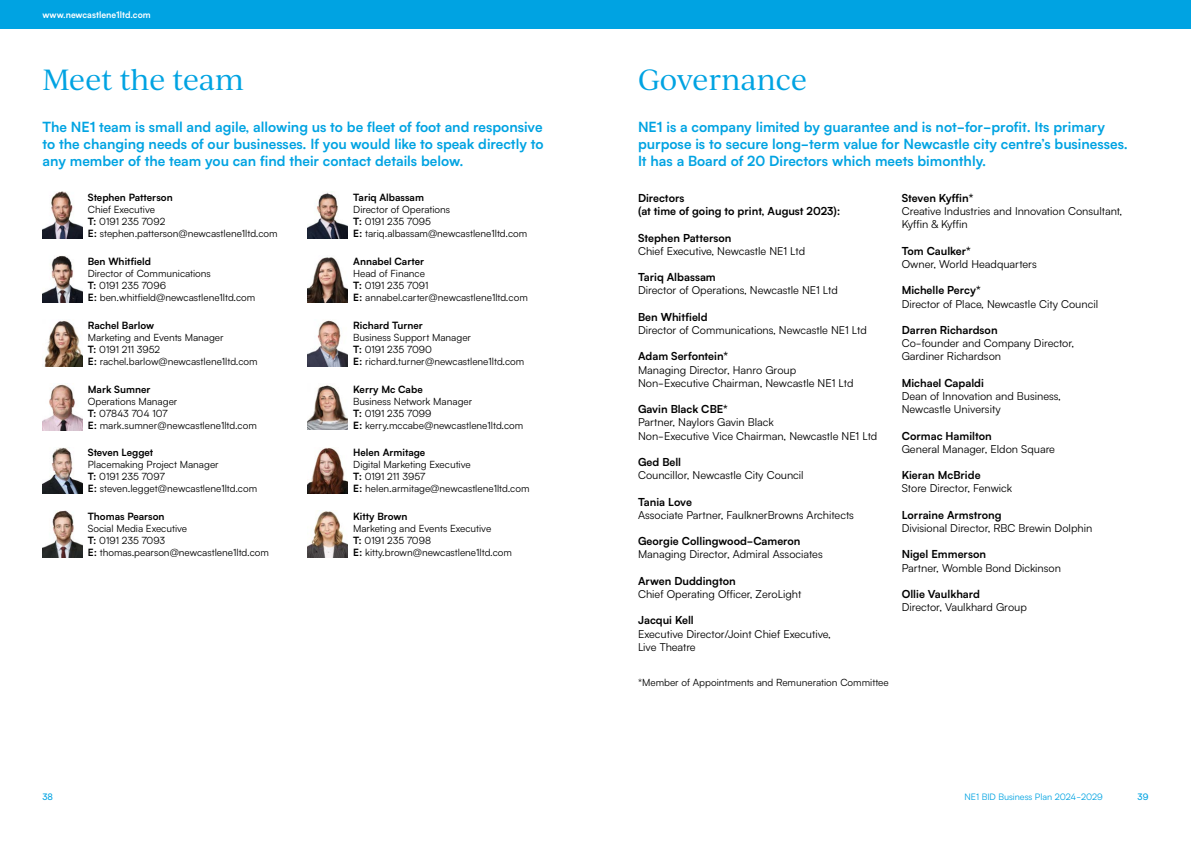
<style>
.page{position:relative;width:1191px;height:842px;background:#fff}
.page>*{position:absolute;margin:0;border:0;box-sizing:border-box;transform-origin:0 0}
.t1{font:28px "Ivy Journal";letter-spacing:-.01em;color:#00a3e2}
.t2{font:700 14px/16.8px "Satoshi";color:#00a3e2;text-align:justify}
.t3{font:11px/13.2px "Satoshi";color:#000}
.t4{font:700 11px/13.2px "Satoshi";color:#000}
.t5{font:10px/12px "Satoshi";color:#000}
.t6{font:700 10px "Satoshi";color:#000}
.t7{font:9px "Satoshi";color:#00a3e2}
.t8{font:700 9px "Satoshi";color:#fff}
.t9{font:500 9px "Satoshi";color:#00a3e2}
.s1{font-weight:700}
</style>
<div class="page">
<img style="left:43px;top:192px;width:39px;height:46px">
<img style="left:44px;top:321px;width:38px;height:45px">
<img style="left:308px;top:511px;width:39px;height:46px">
<img style="left:43px;top:256px;width:39px;height:46px">
<img style="left:43px;top:384px;width:39px;height:46px">
<img style="left:43px;top:510px;width:39px;height:47px">
<img style="left:43px;top:447px;width:39px;height:47px">
<img style="left:308px;top:192px;width:39px;height:46px">
<img style="left:308px;top:320px;width:39px;height:46px">
<img style="left:308px;top:448px;width:39px;height:46px">
<img style="left:308px;top:257px;width:39px;height:45px">
<img style="left:308px;top:385px;width:39px;height:45px">
<div style="left:0;top:0;width:1191px;height:28px;background:#00a3e2"></div>
<p class="t8" style="left:43px;top:8px;width:110px">www.newcastlene1ltd.com</p>
<h1 class="t1" style="left:43px;top:60px;width:203px">Meet the team</h1>
<h1 class="t1" style="left:638px;top:60px;width:170px">Governance</h1>
<h2 class="t2" style="left:43px;top:118px;width:502px">The NE1 team is small and agile, allowing us to be fleet of foot and responsive to the changing needs of our businesses. If you would like to speak directly to any member of the team you can find their contact details below.</h2>
<p class="t6" style="left:88px;top:190px;width:86px">Stephen Patterson</p>
<p class="t5" style="left:88px;top:203px;width:191px">Chief Executive<br><span class="s1">T:</span> 0191 235 7092<br><span class="s1">E:</span> stephen.patterson@newcastlene1ltd.com</p>
<p class="t6" style="left:88px;top:254px;width:65px">Ben Whitfield</p>
<p class="t5" style="left:88px;top:267px;width:169px">Director of Communications<br><span class="s1">T:</span> 0191 235 7096<br><span class="s1">E:</span> ben.whitfield@newcastlene1ltd.com</p>
<p class="t6" style="left:88px;top:318px;width:68px">Rachel Barlow</p>
<p class="t5" style="left:88px;top:331px;width:171px">Marketing and Events Manager<br><span class="s1">T:</span> 0191 211 3952<br><span class="s1">E:</span> rachel.barlow@newcastlene1ltd.com</p>
<p class="t6" style="left:88px;top:382px;width:64px">Mark Sumner</p>
<p class="t5" style="left:88px;top:395px;width:171px">Operations Manager<br><span class="s1">T:</span> 07843 704 107<br><span class="s1">E:</span> mark.sumner@newcastlene1ltd.com</p>
<p class="t6" style="left:88px;top:445px;width:67px">Steven Legget</p>
<p class="t5" style="left:88px;top:458px;width:171px">Placemaking Project Manager<br><span class="s1">T:</span> 0191 235 7097<br><span class="s1">E:</span> steven.legget@newcastlene1ltd.com</p>
<p class="t6" style="left:88px;top:509px;width:78px">Thomas Pearson</p>
<p class="t5" style="left:88px;top:522px;width:183px">Social Media Executive<br><span class="s1">T:</span> 0191 235 7093<br><span class="s1">E:</span> thomas.pearson@newcastlene1ltd.com</p>
<p class="t6" style="left:353px;top:190px;width:72px">Tariq Albassam</p>
<p class="t5" style="left:353px;top:203px;width:175px">Director of Operations<br><span class="s1">T:</span> 0191 235 7095<br><span class="s1">E:</span> tariq.albassam@newcastlene1ltd.com</p>
<p class="t6" style="left:353px;top:254px;width:73px">Annabel Carter</p>
<p class="t5" style="left:353px;top:267px;width:176px">Head of Finance<br><span class="s1">T:</span> 0191 235 7091<br><span class="s1">E:</span> annabel.carter@newcastlene1ltd.com</p>
<p class="t6" style="left:353px;top:318px;width:71px">Richard Turner</p>
<p class="t5" style="left:353px;top:331px;width:173px">Business Support Manager<br><span class="s1">T:</span> 0191 235 7090<br><span class="s1">E:</span> richard.turner@newcastlene1ltd.com</p>
<p class="t6" style="left:353px;top:382px;width:71px">Kerry Mc Cabe</p>
<p class="t5" style="left:353px;top:395px;width:172px">Business Network Manager<br><span class="s1">T:</span> 0191 235 7099<br><span class="s1">E:</span> kerry.mccabe@newcastlene1ltd.com</p>
<p class="t6" style="left:353px;top:445px;width:74px">Helen Armitage</p>
<p class="t5" style="left:353px;top:458px;width:178px">Digital Marketing Executive<br><span class="s1">T:</span> 0191 211 3957<br><span class="s1">E:</span> helen.armitage@newcastlene1ltd.com</p>
<p class="t6" style="left:353px;top:509px;width:56px">Kitty Brown</p>
<p class="t5" style="left:353px;top:522px;width:160px">Marketing and Events Executive<br><span class="s1">T:</span> 0191 235 7098<br><span class="s1">E:</span> kitty.brown@newcastlene1ltd.com</p>
<h2 class="t2" style="left:638px;top:118px;width:491px;text-align:left">NE1 is a company limited by guarantee and is not-for-profit. Its primary purpose is to secure long-term value for Newcastle city centre’s businesses.<br>It has a Board of 20 Directors which meets bimonthly.</h2>
<p class="t4" style="left:638px;top:191px;width:204px">Directors<br>(at time of going to print, August 2023):</p>
<p class="t4" style="left:638px;top:230px;width:95px">Stephen Patterson</p>
<p class="t3" style="left:638px;top:244px;width:169px">Chief Executive, Newcastle NE1 Ltd</p>
<p class="t4" style="left:638px;top:270px;width:79px">Tariq Albassam</p>
<p class="t3" style="left:638px;top:283px;width:201px">Director of Operations, Newcastle NE1 Ltd</p>
<p class="t4" style="left:638px;top:309px;width:71px">Ben Whitfield</p>
<p class="t3" style="left:638px;top:323px;width:230px">Director of Communications, Newcastle NE1 Ltd</p>
<p class="t4" style="left:638px;top:349px;width:92px">Adam Serfontein*</p>
<p class="t3" style="left:638px;top:363px;width:217px">Managing Director, Hanro Group<br>Non-Executive Chairman, Newcastle NE1 Ltd</p>
<p class="t4" style="left:638px;top:402px;width:91px">Gavin Black CBE*</p>
<p class="t3" style="left:638px;top:415px;width:241px">Partner, Naylors Gavin Black<br>Non-Executive Vice Chairman, Newcastle NE1 Ltd</p>
<p class="t4" style="left:638px;top:455px;width:45px">Ged Bell</p>
<p class="t3" style="left:638px;top:468px;width:167px">Councillor, Newcastle City Council</p>
<p class="t4" style="left:638px;top:494px;width:55px">Tania Love</p>
<p class="t3" style="left:638px;top:508px;width:217px">Associate Partner, FaulknerBrowns Architects</p>
<p class="t4" style="left:638px;top:534px;width:164px">Georgie Collingwood-Cameron</p>
<p class="t3" style="left:638px;top:547px;width:186px">Managing Director, Admiral Associates</p>
<p class="t4" style="left:638px;top:573px;width:99px">Arwen Duddington</p>
<p class="t3" style="left:638px;top:587px;width:165px">Chief Operating Officer, ZeroLight</p>
<p class="t4" style="left:638px;top:613px;width:57px">Jacqui Kell</p>
<p class="t3" style="left:638px;top:627px;width:194px">Executive Director/Joint Chief Executive,<br>Live Theatre</p>
<p class="t5" style="left:638px;top:676px;width:252px">*Member of Appointments and Remuneration Committee</p>
<p class="t4" style="left:901px;top:191px;width:73px">Steven Kyffin*</p>
<p class="t3" style="left:901px;top:204px;width:222px">Creative Industries and Innovation Consultant,<br>Kyffin &amp; Kyffin</p>
<p class="t4" style="left:901px;top:243px;width:71px">Tom Caulker*</p>
<p class="t3" style="left:901px;top:257px;width:137px">Owner, World Headquarters</p>
<p class="t4" style="left:901px;top:283px;width:80px">Michelle Percy*</p>
<p class="t3" style="left:901px;top:297px;width:198px">Director of Place, Newcastle City Council</p>
<p class="t4" style="left:901px;top:323px;width:97px">Darren Richardson</p>
<p class="t3" style="left:901px;top:336px;width:174px">Co-founder and Company Director,<br>Gardiner Richardson</p>
<p class="t4" style="left:901px;top:375px;width:84px">Michael Capaldi</p>
<p class="t3" style="left:901px;top:389px;width:161px">Dean of Innovation and Business,<br>Newcastle University</p>
<p class="t4" style="left:901px;top:428px;width:92px">Cormac Hamilton</p>
<p class="t3" style="left:901px;top:442px;width:155px">General Manager, Eldon Square</p>
<p class="t4" style="left:901px;top:468px;width:80px">Kieran McBride</p>
<p class="t3" style="left:901px;top:481px;width:112px">Store Director, Fenwick</p>
<p class="t4" style="left:901px;top:507px;width:101px">Lorraine Armstrong</p>
<p class="t3" style="left:901px;top:521px;width:192px">Divisional Director, RBC Brewin Dolphin</p>
<p class="t4" style="left:901px;top:547px;width:86px">Nigel Emmerson</p>
<p class="t3" style="left:901px;top:561px;width:161px">Partner, Womble Bond Dickinson</p>
<p class="t4" style="left:901px;top:587px;width:80px">Ollie Vaulkhard</p>
<p class="t3" style="left:901px;top:600px;width:127px">Director, Vaulkhard Group</p>
<p class="t9" style="left:43px;top:790px;width:12px">38</p>
<p class="t7" style="left:964px;top:791px;width:140px">NE1 BID Business Plan 2024-2029</p>
<p class="t9" style="left:1137px;top:790px;width:12px">39</p>
</div>
